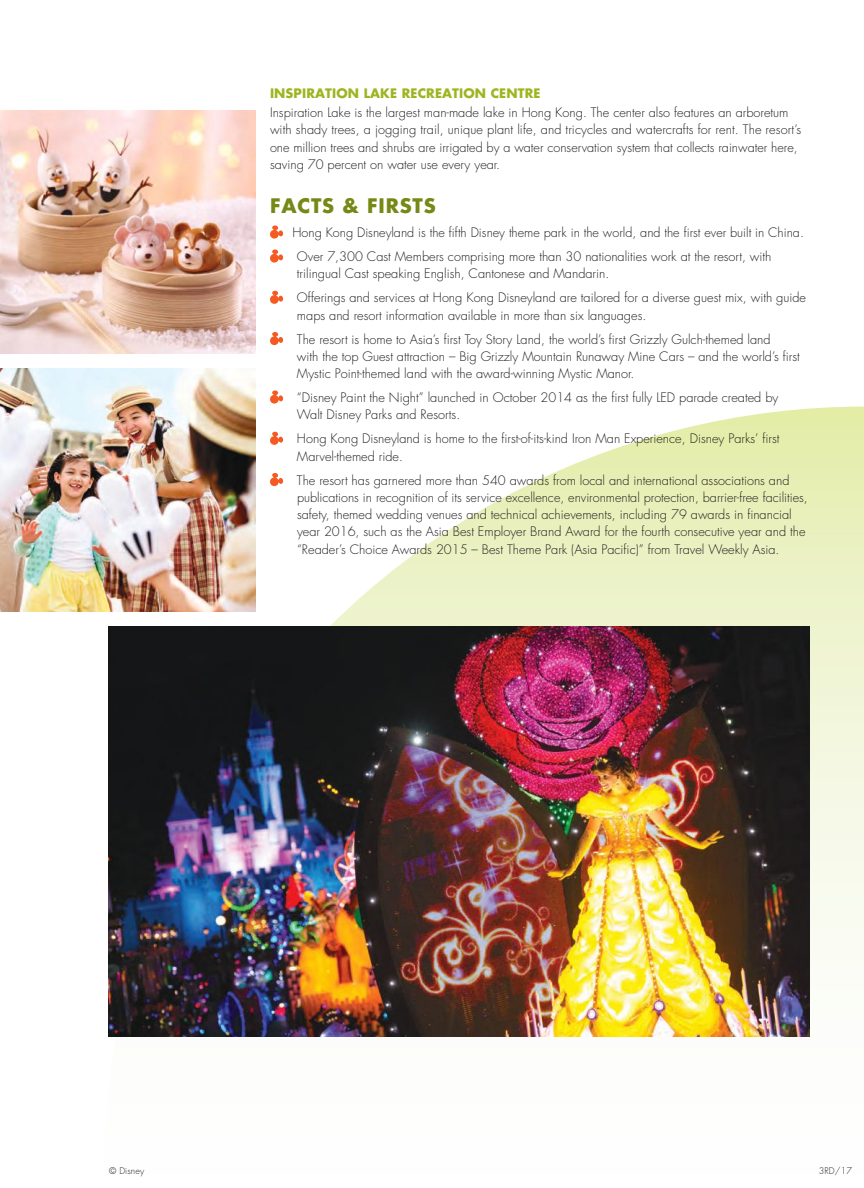
<style>
.page{position:relative;width:864px;height:1188px;background:#fff}
.page>*{position:absolute;margin:0;border:0;box-sizing:border-box;transform-origin:0 0}
.t1{font:700 19.5px "Futura";letter-spacing:.04em;color:#768916}
.t2{font:300 12.75px/17.2px "Futura";color:#241f1f}
.t3{font:700 12.75px "Futura";letter-spacing:.01em;color:#9fb421}
.t4{font:300 9px "Futura";letter-spacing:.01em;color:#241f1f}
</style>
<div class="page">
<svg style="left:108px;top:407px;width:756px;height:630px"></svg>
<img style="left:0;top:111px;width:255px;height:243px">
<img style="left:108px;top:626px;width:702px;height:410px">
<img style="left:0;top:369px;width:255px;height:243px">
<svg style="left:270px;top:225px;width:13px;height:14px"></svg>
<svg style="left:270px;top:249px;width:13px;height:14px"></svg>
<svg style="left:270px;top:291px;width:13px;height:13px"></svg>
<svg style="left:270px;top:332px;width:13px;height:13px"></svg>
<svg style="left:270px;top:390px;width:13px;height:14px"></svg>
<svg style="left:270px;top:432px;width:13px;height:13px"></svg>
<svg style="left:270px;top:473px;width:13px;height:13px"></svg>
<p class="t3" style="left:270px;top:85px;width:272px">INSPIRATION LAKE RECREATION CENTRE</p>
<p class="t2" style="left:270px;top:104px;width:533px">Inspiration Lake is the largest man-made lake in Hong Kong. The center also features an arboretum with shady trees, a jogging trail, unique plant life, and tricycles and watercrafts for rent. The resort’s one million trees and shrubs are irrigated by a water conservation system that collects rainwater here, saving 70 percent on water use every year.</p>
<h1 class="t1" style="left:270px;top:192px;width:167px">FACTS &amp; FIRSTS</h1>
<p class="t2" style="left:297px;top:221px;width:508px;line-height:24px;text-indent:-4px">Hong Kong Disneyland is the fifth Disney theme park in the world, and the first ever built in China.<br>Over 7,300 Cast Members comprising more than 30 nationalities work at the resort, with</p>
<p class="t2" style="left:297px;top:262px;width:511px;line-height:24px">trilingual Cast speaking English, Cantonese and Mandarin.<br>Offerings and services at Hong Kong Disneyland are tailored for a diverse guest mix, with guide</p>
<p class="t2" style="left:297px;top:303px;width:475px;line-height:24px">maps and resort information available in more than six languages.<br>The resort is home to Asia’s first Toy Story Land, the world’s first Grizzly Gulch-themed land</p>
<p class="t2" style="left:297px;top:348px;width:504px">with the top Guest attraction – Big Grizzly Mountain Runaway Mine Cars – and the world’s first<br>Mystic Point-themed land with the award-winning Mystic Manor.</p>
<p class="t2" style="left:297px;top:389px;width:483px">“Disney Paint the Night” launched in October 2014 as the first fully LED parade created by<br>Walt Disney Parks and Resorts.</p>
<p class="t2" style="left:297px;top:430px;width:484px">Hong Kong Disneyland is home to the first-of-its-kind Iron Man Experience, Disney Parks’ first<br>Marvel-themed ride.</p>
<p class="t2" style="left:297px;top:471px;width:512px">The resort has garnered more than 540 awards from local and international associations and publications in recognition of its service excellence, environmental protection, barrier-free facilities, safety, themed wedding venues and technical achievements, including 79 awards in financial year 2016, such as the Asia Best Employer Brand Award for the fourth consecutive year and the “Reader’s Choice Awards 2015 – Best Theme Park (Asia Pacific)” from Travel Weekly Asia.</p>
<p class="t4" style="left:109px;top:1165px;width:37px">© Disney</p>
<p class="t4" style="left:819px;top:1165px;width:35px">3RD/17</p>
</div>
